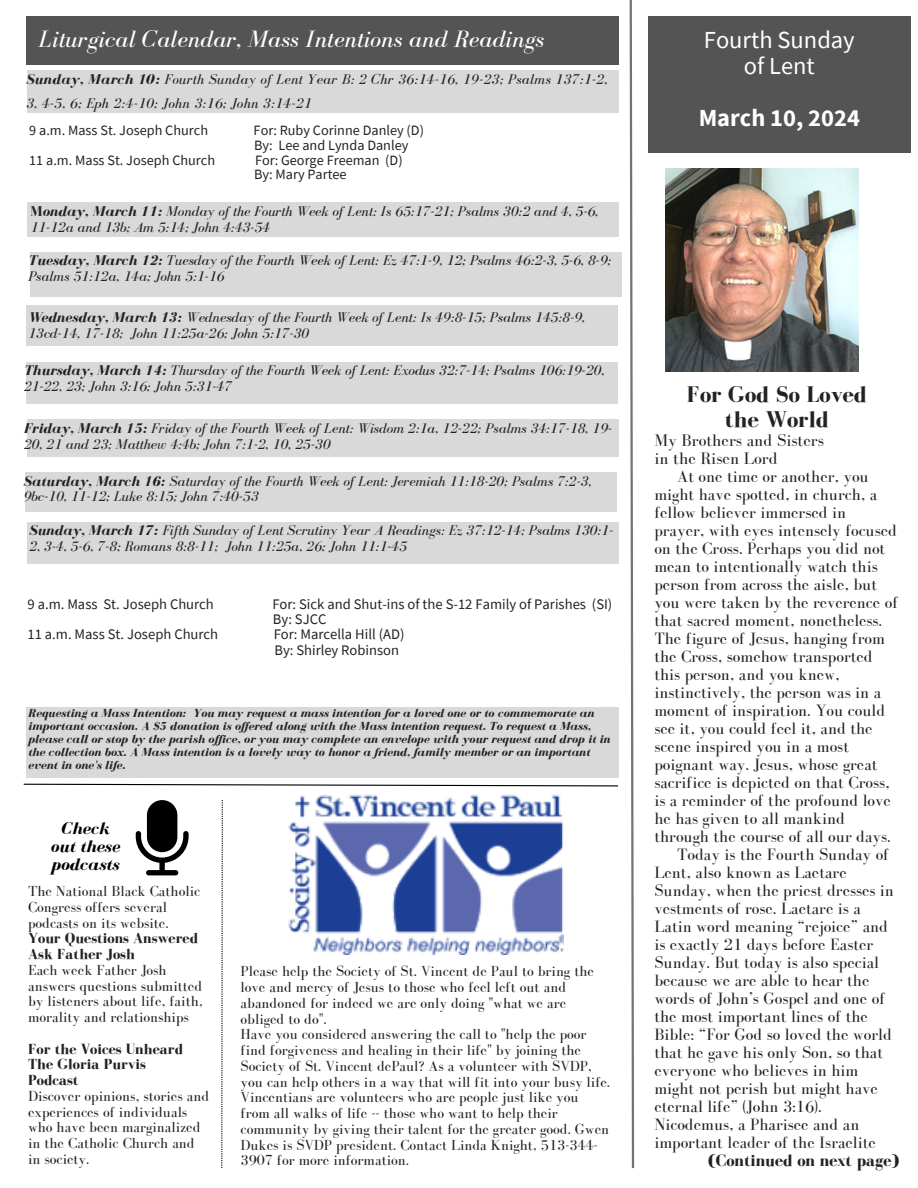
<style>
.page{position:relative;width:918px;height:1188px;background:#fff}
.page>*{position:absolute;margin:0;border:0;box-sizing:border-box;transform-origin:0 0}
.t1{font:24.45px/26.1px "Source Sans Pro";color:#fff;text-align:center}
.t2{font:700 24.45px "Source Sans Pro";color:#fff}
.t3{font:italic 24.3px "Bodoni FLF";color:#fff}
.t4{font:700 23.25px/24.8px "Bodoni FLF";color:#222;text-align:center}
.t5{font:17.25px/18px "Bodoni FLF";color:#222}
.t6{font:italic 700 17.1px/18.1px "Bodoni FLF";color:#000;text-align:center}
.t7{font:16.95px "Bodoni FLF";color:#222}
.t8{font:700 16.95px "Bodoni FLF";color:#222}
.t9{font:15px/15.8px "Bodoni FLF";color:#222}
.t10{font:italic 14.55px/15.8px "Bodoni FLF";color:#222}
.t11{font:14.55px/15.3px "Source Sans Pro";color:#222}
.t12{font:italic 14.55px/23.7px "Bodoni FLF";letter-spacing:.02em;color:#222}
.t13{font:14.25px/14.7px "Source Sans Pro";color:#222}
.t14{font:italic 700 12px/13px "Bodoni FLF";color:#222}
.s1{font-weight:700}
.s2{font-weight:700;font-style:normal}
</style>
<div class="page">
<img style="left:666px;top:168px;width:192px;height:204px">
<div style="left:648px;top:16px;width:262px;height:137px;background:#545454"></div>
<div style="left:26px;top:16px;width:593px;height:48px;background:#545454"></div>
<div style="left:27px;top:70px;width:592px;height:43px;background:#d9d9d9"></div>
<div style="left:30px;top:252px;width:592px;height:45px;background:#d9d9d9"></div>
<div style="left:27px;top:202px;width:592px;height:34px;background:#d9d9d9"></div>
<div style="left:26px;top:305px;width:592px;height:41px;background:#d9d9d9"></div>
<div style="left:26px;top:362px;width:592px;height:42px;background:#d9d9d9"></div>
<div style="left:27px;top:420px;width:592px;height:37px;background:#d9d9d9"></div>
<div style="left:25px;top:473px;width:592px;height:39px;background:#d9d9d9"></div>
<div style="left:27px;top:522px;width:592px;height:42px;background:#d9d9d9"></div>
<div style="left:26px;top:707px;width:593px;height:70px;background:#d9d9d9"></div>
<svg style="left:23px;top:783px;width:595px;height:4px"></svg>
<svg style="left:629px;top:0;width:6px;height:1169px"></svg>
<svg style="left:221px;top:800px;width:2px;height:368px"></svg>
<img style="left:288px;top:790px;width:276px;height:165px">
<svg style="left:136px;top:800px;width:53px;height:75px"></svg>
<h4 class="t3" style="left:38px;top:26px;width:507px">Liturgical Calendar, Mass Intentions and Readings</h4>
<h4 class="t12" style="left:26px;top:68px;width:583px"><span class="s1">Sunday, March 10:</span> Fourth Sunday of Lent Year B: 2 Chr 36:14-16, 19-23; Psalms 137:1-2,<br>3, 4-5, 6; Eph 2:4-10; John 3:16; John 3:14-21</h4>
<h4 class="t13" style="left:29px;top:123px;width:180px">9 a.m. Mass St. Joseph Church</h4>
<h4 class="t13" style="left:254px;top:123px;width:172px">For: Ruby Corinne Danley (D)<br>By: Lee and Lynda Danley</h4>
<h4 class="t13" style="left:29px;top:152px;width:187px">11 a.m. Mass St. Joseph Church</h4>
<h4 class="t13" style="left:254px;top:152px;width:150px">For: George Freeman (D)<br>By: Mary Partee</h4>
<h4 class="t10" style="left:30px;top:203px;width:570px"><span class="s2">M</span><span class="s1">onday, March 11:</span> Monday of the Fourth Week of Lent: Is 65:17-21; Psalms 30:2 and 4, 5-6,<br>11-12a and 13b; Am 5:14; John 4:43-54</h4>
<h5 class="t10" style="left:28px;top:253px;width:585px"><span class="s1">Tuesday, March 12:</span> Tuesday of the Fourth Week of Lent: Ez 47:1-9, 12; Psalms 46:2-3, 5-6, 8-9;<br>Psalms 51:12a, 14a; John 5:1-16</h5>
<p class="t10" style="left:28px;top:309px;width:559px"><span class="s1">Wednesday, March 13:</span> Wednesday of the Fourth Week of Lent: Is 49:8-15; Psalms 145:8-9,<br>13cd-14, 17-18; John 11:25a-26; John 5:17-30</p>
<h3 class="t10" style="left:24px;top:362px;width:582px"><span class="s1">Thursday, March 14:</span> Thursday of the Fourth Week of Lent: Exodus 32:7-14; Psalms 106:19-20,<br>21-22, 23; John 3:16; John 5:31-47</h3>
<p class="t10" style="left:24px;top:420px;width:590px"><span class="s1">Friday, March 15:</span> Friday of the Fourth Week of Lent: Wisdom 2:1a, 12-22; Psalms 34:17-18, 19-<br>20, 21 and 23; Matthew 4:4b; John 7:1-2, 10, 25-30</p>
<h4 class="t10" style="left:24px;top:473px;width:569px"><span class="s1">Saturday, March 16:</span> Saturday of the Fourth Week of Lent: Jeremiah 11:18-20; Psalms 7:2-3,<br>9bc-10, 11-12; Luke 8:15; John 7:40-53</h4>
<h4 class="t10" style="left:29px;top:523px;width:585px"><span class="s1">Sunday, March 17:</span> Fifth Sunday of Lent Scrutiny Year A Readings: Ez 37:12-14; Psalms 130:1-<br>2, 3-4, 5-6, 7-8; Romans 8:8-11; John 11:25a, 26; John 11:1-45</h4>
<h5 class="t11" style="left:28px;top:596px;width:188px">9 a.m. Mass St. Joseph Church</h5>
<h5 class="t11" style="left:272px;top:596px;width:342px">For: Sick and Shut-ins of the S-12 Family of Parishes (SI)<br>By: SJCC</h5>
<h5 class="t11" style="left:28px;top:627px;width:192px">11 a.m. Mass St. Joseph Church</h5>
<h5 class="t11" style="left:274px;top:627px;width:132px">For: Marcella Hill (AD)<br>By: Shirley Robinson</h5>
<p class="t14" style="left:28px;top:706px;width:584px">Requesting a Mass Intention: You may request a mass intention for a loved one or to commemorate an important occasion. A $5 donation is of ered along with the Mass intention request. To request a Mass, please call or stop by the parish of ice, or you may complete an envelope with your request and drop it in the collection box. A Mass intention is a lovely way to honor a friend, family member or an important event in one's life.</p>
<p class="t6" style="left:50px;top:819px;width:71px">Check out these podcasts</p>
<h4 class="t9" style="left:28px;top:883px;width:176px">The National Black Catholic<br>Congress offers several podcasts on its website.<br><span class="s1">Your Questions Answered<br>Ask Father Josh<br></span>Each week Father Josh answers questions submitted by listeners about life, faith, morality and relationships</h4>
<h2 class="t9" style="left:28px;top:1041px;width:183px"><span class="s1">For the Voices Unheard<br>The Gloria Purvis<br>Podcast<br></span>Discover opinions, stories and experiences of individuals who have been marginalized in the Catholic Church and in society.</h2>
<h1 class="t9" style="left:241px;top:964px;width:371px">Please help the Society of St. Vincent de Paul to bring the love and mercy of Jesus to those who feel left out and abandoned for indeed we are only doing "what we are obliged to do".<br>Have you considered answering the call to "help the poor find forgiveness and healing in their life" by joining the Society of St. Vincent dePaul? As a volunteer with SVDP, you can help others in a way that will fit into your busy life.<br>Vincentians are volunteers who are people just like you from all walks of life -- those who want to help their community by giving their talent for the greater good. Gwen Dukes is SVDP president. Contact Linda Knight, 513-344- 3907 for more information.</h1>
<h4 class="t1" style="left:704px;top:26px;width:152px">Fourth Sunday of Lent</h4>
<h4 class="t2" style="left:699px;top:102px;width:163px">March 10, 2024</h4>
<h4 class="t4" style="left:687px;top:382px;width:181px">For God So Loved the World</h4>
<h4 class="t5" style="left:654px;top:432px;width:171px">My Brothers and Sisters in the Risen Lord</h4>
<h4 class="t7" style="left:677px;top:468px;width:193px">At one time or another, you</h4>
<h4 class="t7" style="left:654px;top:486px;width:224px">might have spotted, in church, a</h4>
<h4 class="t7" style="left:654px;top:504px;width:193px">fellow believer immersed in</h4>
<h4 class="t7" style="left:654px;top:522px;width:244px">prayer, with eyes intensely focused</h4>
<h4 class="t7" style="left:654px;top:540px;width:232px">on the Cross. Perhaps you did not</h4>
<h4 class="t7" style="left:654px;top:558px;width:225px">mean to intentionally watch this</h4>
<h4 class="t7" style="left:654px;top:576px;width:224px">person from across the aisle, but</h4>
<h4 class="t7" style="left:654px;top:594px;width:245px">you were taken by the reverence of</h4>
<h4 class="t7" style="left:654px;top:612px;width:229px">that sacred moment, nonetheless.</h4>
<h4 class="t7" style="left:654px;top:630px;width:232px">The figure of Jesus, hanging from</h4>
<h4 class="t7" style="left:654px;top:648px;width:220px">the Cross, somehow transported</h4>
<h4 class="t7" style="left:654px;top:666px;width:187px">this person, and you knew,</h4>
<h4 class="t7" style="left:654px;top:684px;width:228px">instinctively, the person was in a</h4>
<h4 class="t7" style="left:654px;top:702px;width:232px">moment of inspiration. You could</h4>
<h4 class="t7" style="left:654px;top:720px;width:220px">see it, you could feel it, and the</h4>
<h4 class="t7" style="left:654px;top:738px;width:196px">scene inspired you in a most</h4>
<h4 class="t7" style="left:654px;top:756px;width:225px">poignant way. Jesus, whose great</h4>
<h4 class="t7" style="left:654px;top:774px;width:237px">sacrifice is depicted on that Cross,</h4>
<h4 class="t7" style="left:654px;top:792px;width:238px">is a reminder of the profound love</h4>
<h4 class="t7" style="left:654px;top:810px;width:192px">he has given to all mankind</h4>
<h4 class="t7" style="left:654px;top:828px;width:238px">through the course of all our days.</h4>
<h4 class="t7" style="left:677px;top:846px;width:213px">Today is the Fourth Sunday of</h4>
<h4 class="t7" style="left:654px;top:864px;width:194px">Lent, also known as Laetare</h4>
<h4 class="t7" style="left:654px;top:882px;width:241px">Sunday, when the priest dresses in</h4>
<h4 class="t7" style="left:654px;top:900px;width:208px">vestments of rose. Laetare is a</h4>
<h4 class="t7" style="left:654px;top:918px;width:235px">Latin word meaning “rejoice” and</h4>
<h4 class="t7" style="left:654px;top:936px;width:220px">is exactly 21 days before Easter</h4>
<h4 class="t7" style="left:654px;top:954px;width:226px">Sunday. But today is also special</h4>
<h4 class="t7" style="left:654px;top:972px;width:217px">because we are able to hear the</h4>
<h4 class="t7" style="left:654px;top:990px;width:232px">words of John’s Gospel and one of</h4>
<h4 class="t7" style="left:654px;top:1008px;width:215px">the most important lines of the</h4>
<h4 class="t7" style="left:654px;top:1026px;width:239px">Bible: “For God so loved the world</h4>
<h4 class="t7" style="left:654px;top:1044px;width:230px">that he gave his only Son, so that</h4>
<h4 class="t7" style="left:654px;top:1062px;width:206px">everyone who believes in him</h4>
<h4 class="t7" style="left:654px;top:1080px;width:225px">might not perish but might have</h4>
<h4 class="t7" style="left:654px;top:1098px;width:169px">eternal life” (John 3:16).</h4>
<h4 class="t7" style="left:654px;top:1116px;width:206px">Nicodemus, a Pharisee and an</h4>
<h4 class="t7" style="left:654px;top:1134px;width:223px">important leader of the Israelite</h4>
<h4 class="t8" style="left:708px;top:1152px;width:193px">(Continued on next page)</h4>
</div>
